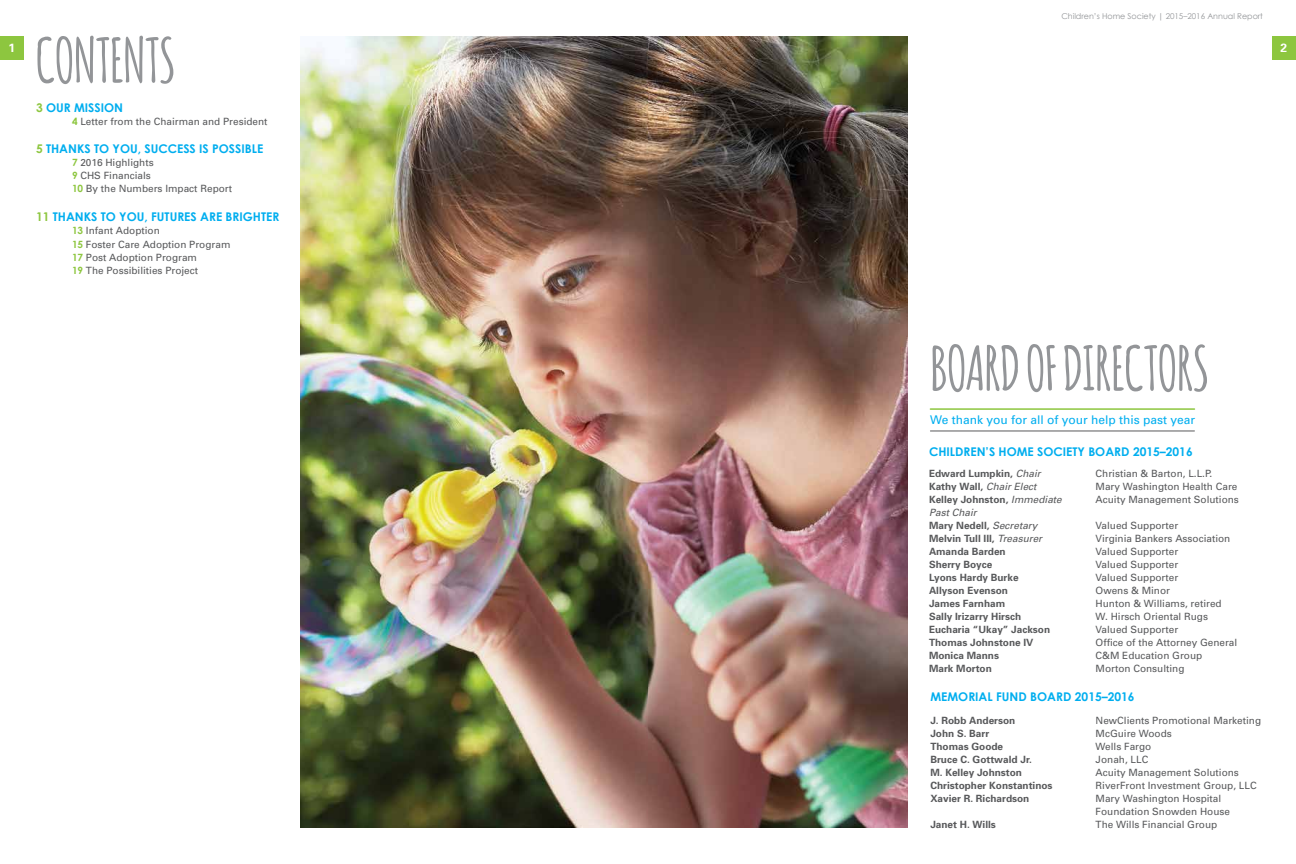
<style>
.page{position:relative;width:1296px;height:864px;background:#fff}
.page>*{position:absolute;margin:0;border:0;box-sizing:border-box;transform-origin:0 0}
.t1{font:700 60px "Amatic";color:#939598}
.t2{font:700 12px "Century Gothic";color:#00aeef}
.t3{font:12px "Univers";color:#00aeef}
.t4{font:700 12px "Univers";color:#fff}
.t5{font:10px/13px "Univers";color:#58595b}
.t6{font:700 10px/13px "Univers";color:#58595b}
.t7{font:8px "Century Gothic";color:#939598}
.s1{color:#8dc63f}
.s2{font-family:"Century Gothic";font-weight:700;color:#8dc63f}
.s3{font-weight:400;font-style:italic}
</style>
<div class="page">
<div style="left:1272px;top:36px;width:24px;height:24px;background:#8dc63f"></div>
<div style="left:0;top:36px;width:24px;height:24px;background:#8dc63f"></div>
<hr style="left:930px;top:408px;width:264px;height:2px;background:#8dc63f">
<hr style="left:930px;top:430px;width:264px;height:1px;background:#58595b">
<img style="left:301px;top:36px;width:607px;height:792px">
<p class="t7" style="left:1061px;top:11px;width:203px">Children’s Home Society | 2015–2016 Annual Report</p>
<h1 class="t1" style="left:36px;top:17px;width:140px">CONTENTS</h1>
<p class="t4" style="left:9px;top:40px;width:8px">1</p>
<p class="t4" style="left:1281px;top:40px;width:8px">2</p>
<p class="t2" style="left:36px;top:100px;width:89px"><span class="s1">3</span> OUR MISSION</p>
<p class="t5" style="left:72px;top:115px;width:197px"><span class="s2">4</span> Letter from the Chairman and President</p>
<p class="t2" style="left:36px;top:141px;width:229px"><span class="s1">5</span> THANKS TO YOU, SUCCESS IS POSSIBLE</p>
<p class="t5" style="left:72px;top:156px;width:162px"><span class="s2">7</span> 2016 Highlights<br><span class="s2">9</span> CHS Financials<br><span class="s2">10</span> By the Numbers Impact Report</p>
<p class="t2" style="left:36px;top:209px;width:245px"><span class="s1">11</span> THANKS TO YOU, FUTURES ARE BRIGHTER</p>
<p class="t5" style="left:72px;top:224px;width:160px"><span class="s2">13</span> Infant Adoption<br><span class="s2">15</span> Foster Care Adoption Program<br><span class="s2">17</span> Post Adoption Program<br><span class="s2">19</span> The Possibilities Project</p>
<h1 class="t1" style="left:930px;top:326px;width:279px">BOARD OF DIRECTORS</h1>
<p class="t3" style="left:930px;top:412px;width:266px">We thank you for all of your help this past year</p>
<p class="t2" style="left:929px;top:444px;width:265px">CHILDREN’S HOME SOCIETY BOARD 2015–2016</p>
<p class="t6" style="left:929px;top:466px;width:134px">Edward Lumpkin, <span class="s3">Chair<br></span>Kathy Wall, <span class="s3">Chair Elect<br></span>Kelley Johnston, <span class="s3">Immediate<br>Past Chair<br></span>Mary Nedell, <span class="s3">Secretary<br></span>Melvin Tull III, <span class="s3">Treasurer<br></span>Amanda Barden<br>Sherry Boyce<br>Lyons Hardy Burke<br>Allyson Evenson<br>James Farnham<br>Sally Irizarry Hirsch<br>Eucharia “Ukay” Jackson<br>Thomas Johnstone IV<br>Monica Manns<br>Mark Morton</p>
<p class="t5" style="left:1096px;top:466px;width:145px">Christian &amp; Barton, L.L.P.<br>Mary Washington Health Care<br>Acuity Management Solutions</p>
<p class="t5" style="left:1096px;top:518px;width:143px">Valued Supporter<br>Virginia Bankers Association<br>Valued Supporter<br>Valued Supporter<br>Valued Supporter<br>Owens &amp; Minor<br>Hunton &amp; Williams, retired<br>W. Hirsch Oriental Rugs<br>Valued Supporter<br>Office of the Attorney General<br>C&amp;M Education Group<br>Morton Consulting</p>
<p class="t2" style="left:930px;top:689px;width:206px">MEMORIAL FUND BOARD 2015–2016</p>
<p class="t6" style="left:930px;top:714px;width:124px">J. Robb Anderson<br>John S. Barr<br>Thomas Goode<br>Bruce C. Gottwald Jr.<br>M. Kelley Johnston<br>Christopher Konstantinos<br>Xavier R. Richardson</p>
<p class="t6" style="left:930px;top:818px;width:67px">Janet H. Wills</p>
<p class="t5" style="left:1096px;top:714px;width:167px">NewClients Promotional Marketing<br>McGuire Woods<br>Wells Fargo<br>Jonah, LLC<br>Acuity Management Solutions<br>RiverFront Investment Group, LLC<br>Mary Washington Hospital<br>Foundation Snowden House<br>The Wills Financial Group</p>
</div>
